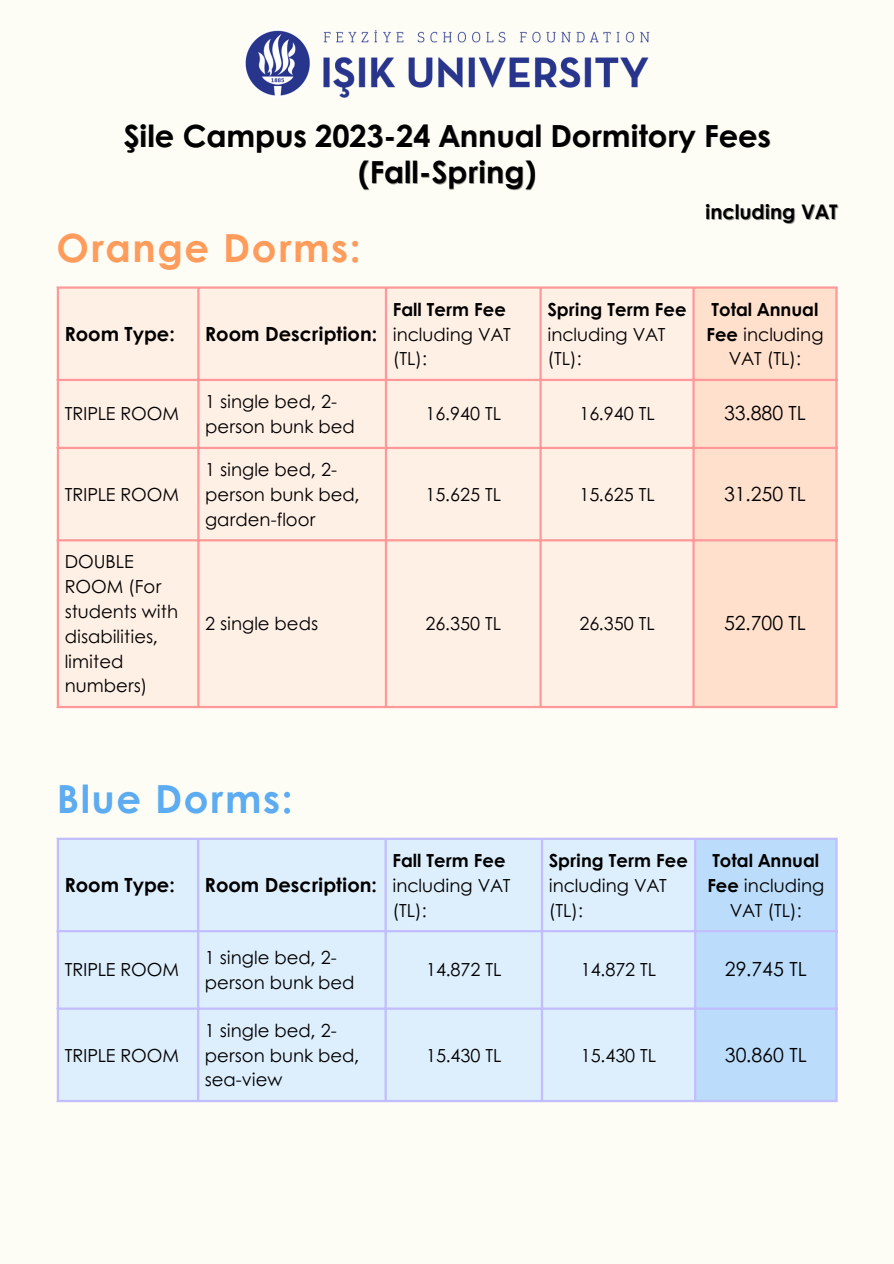
<style>
.page{position:relative;width:894px;height:1264px;background:#fff}
.page>*{position:absolute;margin:0;border:0;box-sizing:border-box;transform-origin:0 0}
.t1{font:700 38.7px "Century Gothic";letter-spacing:.04em;color:#ff9c5c}
.t2{font:700 38.7px "Century Gothic";letter-spacing:.04em;color:#5dacf1}
.t3{font:700 30.45px "Century Gothic";color:#000}
.t4{font:700 20.1px "Century Gothic";color:#000}
.t5{font:700 19.5px "Century Gothic";color:#000}
.t6{font:19.5px "Century Gothic";color:#000}
.t7{font:18px/24.8px "Century Gothic";color:#000}
.s1{font-weight:700}
</style>
<div class="page">
<div style="left:0;top:0;width:893px;height:1263px;background:#fdfdf6"></div>
<img style="left:245px;top:30px;width:405px;height:68px">
<div style="left:59px;top:289px;width:633px;height:417px;background:#fff0e6"></div>
<div style="left:694px;top:289px;width:141px;height:417px;background:#ffe0cc"></div>
<hr style="left:57px;top:289px;width:2px;height:417px;background:#f99">
<hr style="left:197px;top:289px;width:2px;height:417px;background:#f99">
<hr style="left:385px;top:289px;width:2px;height:417px;background:#f99">
<hr style="left:539px;top:289px;width:2px;height:417px;background:#f99">
<hr style="left:692px;top:289px;width:2px;height:417px;background:#f99">
<hr style="left:835px;top:289px;width:2px;height:417px;background:#f99">
<hr style="left:57px;top:286px;width:780px;height:3px;background:#f99">
<hr style="left:57px;top:379px;width:780px;height:2px;background:#f99">
<hr style="left:57px;top:447px;width:780px;height:2px;background:#f99">
<hr style="left:57px;top:539px;width:780px;height:2px;background:#f99">
<hr style="left:57px;top:706px;width:780px;height:2px;background:#f99">
<div style="left:59px;top:840px;width:634px;height:259px;background:#ddeefd"></div>
<div style="left:696px;top:840px;width:139px;height:259px;background:#bbddfb"></div>
<hr style="left:57px;top:840px;width:2px;height:259px;background:#c2bdff">
<hr style="left:197px;top:840px;width:2px;height:259px;background:#c2bdff">
<hr style="left:384px;top:840px;width:2px;height:259px;background:#c2bdff">
<hr style="left:540px;top:840px;width:3px;height:259px;background:#c2bdff">
<hr style="left:693px;top:840px;width:3px;height:259px;background:#c2bdff">
<hr style="left:835px;top:840px;width:2px;height:259px;background:#c2bdff">
<hr style="left:57px;top:837px;width:780px;height:3px;background:#c2bdff">
<hr style="left:57px;top:930px;width:780px;height:2px;background:#c2bdff">
<hr style="left:57px;top:1007px;width:780px;height:2px;background:#c2bdff">
<hr style="left:57px;top:1099px;width:780px;height:3px;background:#c2bdff">
<p class="t3" style="left:123px;top:113px;width:648px">Şile Campus 2023-24 Annual Dormitory Fees</p>
<p class="t3" style="left:358px;top:149px;width:179px">(Fall-Spring)</p>
<p class="t4" style="left:704px;top:196px;width:134px">including VAT</p>
<p class="t1" style="left:56px;top:219px;width:306px">Orange Dorms:</p>
<p class="t5" style="left:65px;top:318px;width:112px">Room Type:</p>
<p class="t5" style="left:205px;top:318px;width:173px">Room Description:</p>
<p class="t7" style="left:65px;top:401px;width:116px">TRIPLE ROOM</p>
<p class="t7" style="left:65px;top:481px;width:116px">TRIPLE ROOM</p>
<p class="t7" style="left:205px;top:388px;width:151px">1 single bed, 2- person bunk bed</p>
<p class="t7" style="left:205px;top:456px;width:156px">1 single bed, 2- person bunk bed, garden-floor</p>
<p class="t7" style="left:392px;top:296px;width:120px"><span class="s1">Fall Term Fee </span>including VAT (TL):</p>
<p class="t7" style="left:547px;top:296px;width:141px"><span class="s1">Spring Term Fee </span>including VAT (TL):</p>
<p class="t7" style="left:706px;top:296px;width:118px;text-align:center"><span class="s1">Total Annual<br>Fee</span> including<br>VAT (TL):</p>
<p class="t7" style="left:425px;top:401px;width:77px">16.940 TL</p>
<p class="t7" style="left:579px;top:401px;width:77px">16.940 TL</p>
<p class="t6" style="left:724px;top:398px;width:83px">33.880 TL</p>
<p class="t7" style="left:425px;top:481px;width:77px">15.625 TL</p>
<p class="t7" style="left:579px;top:481px;width:77px">15.625 TL</p>
<p class="t6" style="left:724px;top:479px;width:83px">31.250 TL</p>
<p class="t7" style="left:65px;top:548px;width:115px">DOUBLE<br>ROOM (For students with disabilities, limited numbers)</p>
<p class="t7" style="left:205px;top:610px;width:114px">2 single beds</p>
<p class="t7" style="left:425px;top:610px;width:77px">26.350 TL</p>
<p class="t7" style="left:579px;top:610px;width:77px">26.350 TL</p>
<p class="t6" style="left:724px;top:608px;width:83px">52.700 TL</p>
<p class="t2" style="left:57px;top:769px;width:237px">Blue Dorms:</p>
<p class="t5" style="left:65px;top:869px;width:112px">Room Type:</p>
<p class="t5" style="left:205px;top:869px;width:173px">Room Description:</p>
<p class="t7" style="left:65px;top:956px;width:116px">TRIPLE ROOM</p>
<p class="t7" style="left:65px;top:1041px;width:116px">TRIPLE ROOM</p>
<p class="t7" style="left:205px;top:944px;width:151px">1 single bed, 2- person bunk bed</p>
<p class="t7" style="left:205px;top:1017px;width:156px">1 single bed, 2- person bunk bed, sea-view</p>
<p class="t7" style="left:392px;top:847px;width:120px"><span class="s1">Fall Term Fee </span>including VAT (TL):</p>
<p class="t7" style="left:548px;top:847px;width:141px"><span class="s1">Spring Term Fee </span>including VAT (TL):</p>
<p class="t7" style="left:707px;top:847px;width:118px;text-align:center"><span class="s1">Total Annual<br>Fee</span> including<br>VAT (TL):</p>
<p class="t7" style="left:426px;top:956px;width:77px">14.872 TL</p>
<p class="t7" style="left:580px;top:956px;width:77px">14.872 TL</p>
<p class="t6" style="left:724px;top:954px;width:83px">29.745 TL</p>
<p class="t7" style="left:426px;top:1041px;width:77px">15.430 TL</p>
<p class="t7" style="left:580px;top:1041px;width:77px">15.430 TL</p>
<p class="t6" style="left:724px;top:1039px;width:83px">30.860 TL</p>
</div>
